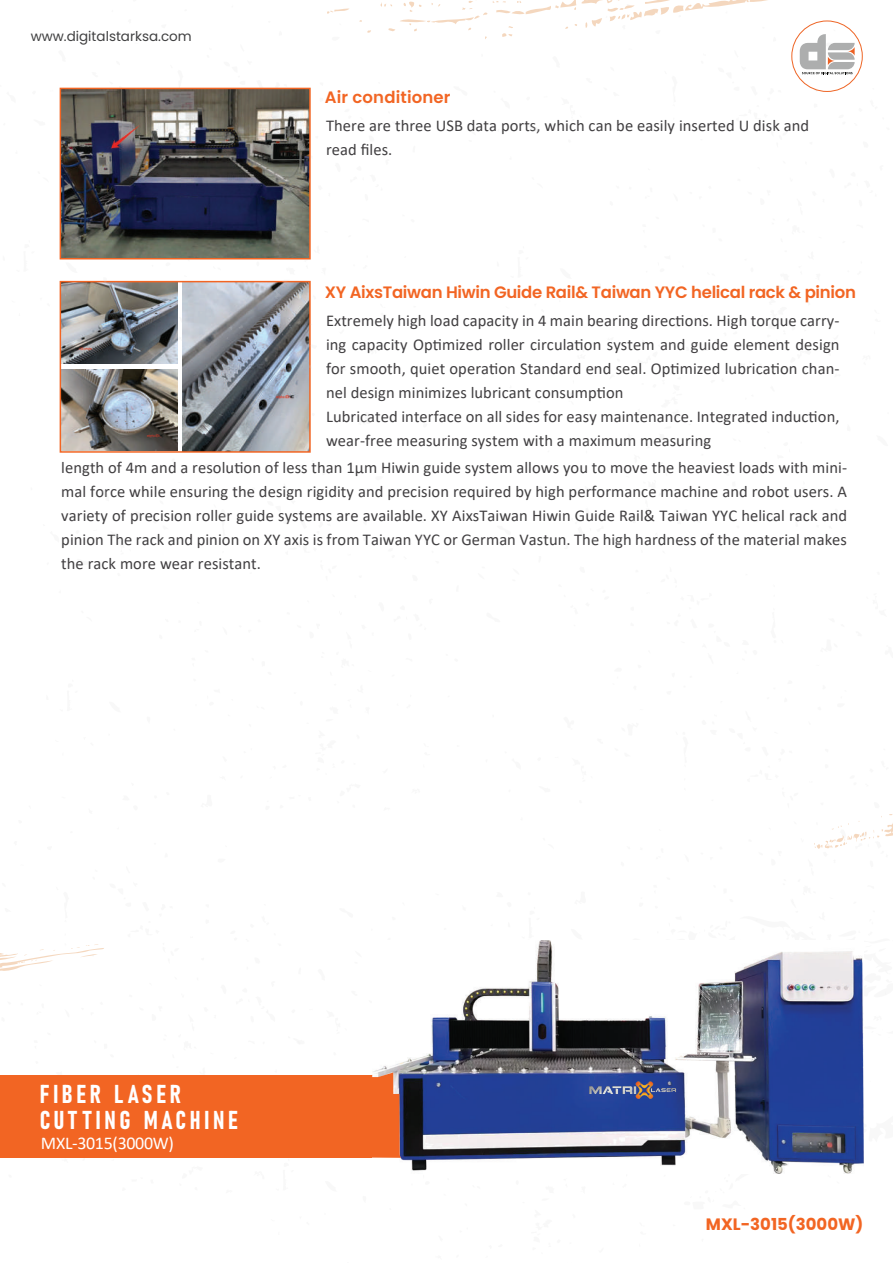
<style>
.page{position:relative;width:893px;height:1263px;background:#fff}
.page>*{position:absolute;margin:0;border:0;box-sizing:border-box;transform-origin:0 0}
.t1{font:25.5px/25.5px "Bahnschrift";letter-spacing:.15em;color:#fff}
.t2{font:18px "Calibri";letter-spacing:-.02em;color:#fff}
.t3{font:16.5px/24px "Calibri";letter-spacing:.005em;color:#413f41}
.t4{font:600 16.5px "Poppins";letter-spacing:-.02em;color:#f26523}
.t5{font:700 16.5px "Poppins";color:#f26523}
.t6{font:600 16.5px "Poppins";letter-spacing:.01em;color:#f26523}
.t7{font:13.5px "Poppins";color:#404041}
</style>
<div class="page">
<img style="left:183px;top:371px;width:125px;height:41px">
<img style="left:63px;top:371px;width:114px;height:41px">
<svg style="left:59px;top:87px;width:252px;height:284px"></svg>
<svg style="left:59px;top:412px;width:252px;height:41px"></svg>
<svg style="left:814px;top:814px;width:79px;height:35px"></svg>
<svg style="left:0;top:944px;width:104px;height:27px"></svg>
<svg style="left:327px;top:0;width:536px;height:74px"></svg>
<img style="left:63px;top:91px;width:245px;height:165px">
<div style="left:60px;top:88px;width:251px;height:171px;border:2px solid #f26523"></div>
<div style="left:0;top:1075px;width:413px;height:82px;background:#f26523"></div>
<img style="left:373px;top:940px;width:490px;height:234px">
<svg style="left:589px;top:1081px;width:88px;height:18px"></svg>
<svg style="left:367px;top:1072px;width:34px;height:86px"></svg>
<p class="t7" style="left:31px;top:28px;width:163px">www.digitalstarksa.com</p>
<p class="t6" style="left:325px;top:88px;width:127px">Air conditioner</p>
<p class="t3" style="left:326px;top:113px;width:485px">There are three USB data ports, which can be easily inserted U disk and read files.</p>
<p class="t4" style="left:325px;top:283px;width:533px">XY AixsTaiwan Hiwin Guide Rail&amp; Taiwan YYC helical rack &amp; pinion</p>
<p class="t3" style="left:326px;top:308px;width:515px">Extremely high load capacity in 4 main bearing directions. High torque carry&shy;ing capacity Optimized roller circulation system and guide element design for smooth, quiet operation Standard end seal. Optimized lubrication chan&shy;nel design minimizes lubricant consumption<br>Lubricated interface on all sides for easy maintenance. Integrated induction, wear-free measuring system with a maximum measuring</p>
<p class="t3" style="left:61px;top:455px;width:787px;text-align:justify">length of 4m and a resolution of less than 1μm Hiwin guide system allows you to move the heaviest loads with mini&shy;mal force while ensuring the design rigidity and precision required by high performance machine and robot users. A variety of precision roller guide systems are available. XY AixsTaiwan Hiwin Guide Rail&amp; Taiwan YYC helical rack and pinion The rack and pinion on XY axis is from Taiwan YYC or German Vastun. The high hardness of the material makes the rack more wear resistant.</p>
<h1 class="t1" style="left:40px;top:1080px;width:200px">FIBER LASER<br>CUTTING MACHINE</h1>
<p class="t2" style="left:41px;top:1131px;width:134px">MXL-3015(3000W)</p>
<p class="t5" style="left:706px;top:1215px;width:159px">MXL-3015(3000W)</p>
</div>
